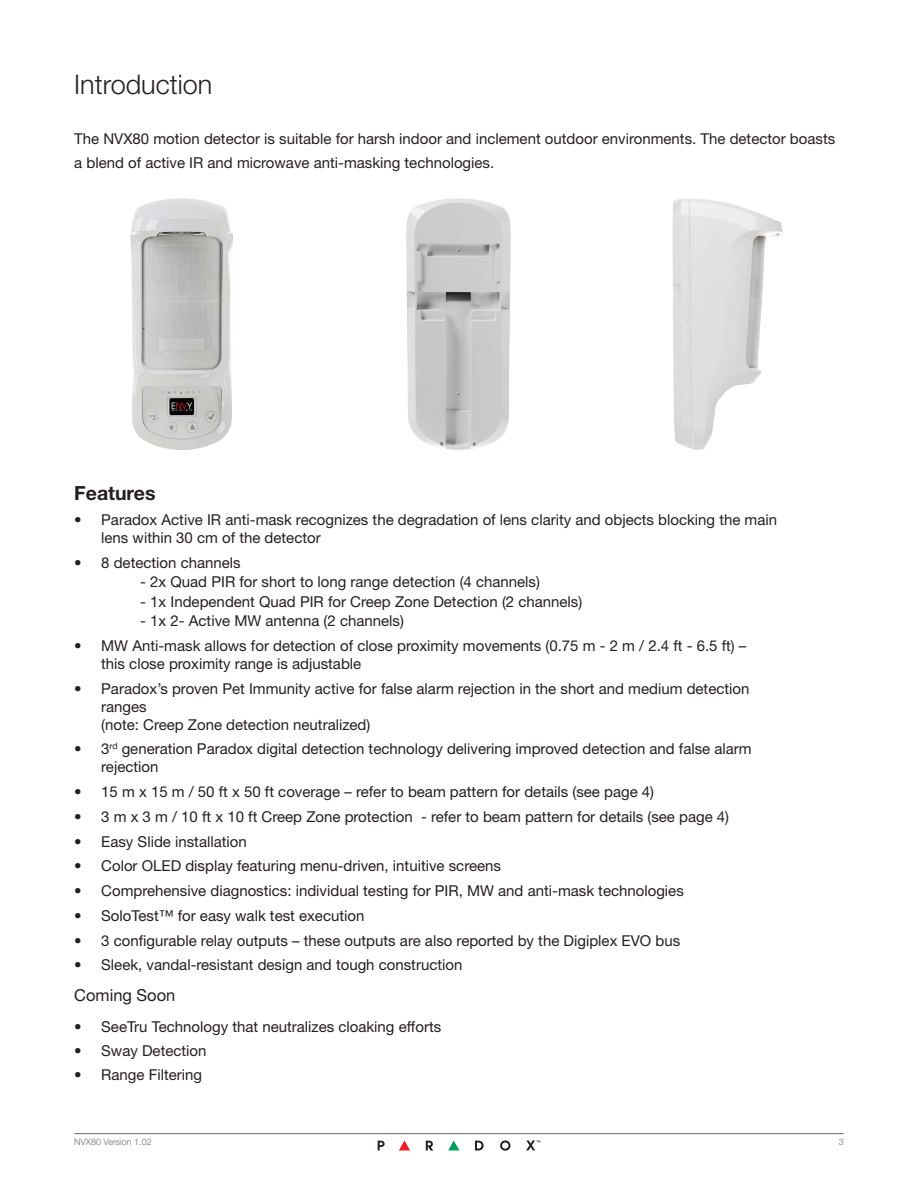
<style>
.page{position:relative;width:918px;height:1188px;background:#fff}
.page>*{position:absolute;margin:0;border:0;box-sizing:border-box;transform-origin:0 0}
.t1{font:300 27px "Helvetica Neue LT Std";color:#231f20}
.t2{font:700 19.5px "Helvetica Neue LT Std";color:#231f20}
.t3{font:16.5px "Helvetica Neue LT Std";color:#231f20}
.t4{font:15px/18px "Helvetica Neue LT Std";color:#231f20}
.t5{font:300 9px "Helvetica Neue LT Std";color:#6c6d70}
</style>
<div class="page">
<hr style="left:74px;top:1133px;width:770px;height:1px;background:#6c6d70">
<svg style="left:448px;top:1140px;width:11px;height:10px"></svg>
<svg style="left:399px;top:1140px;width:11px;height:11px"></svg>
<svg style="left:378px;top:1141px;width:7px;height:10px"></svg>
<svg style="left:426px;top:1141px;width:7px;height:10px"></svg>
<svg style="left:475px;top:1141px;width:9px;height:10px"></svg>
<svg style="left:500px;top:1140px;width:11px;height:11px"></svg>
<svg style="left:526px;top:1140px;width:14px;height:10px"></svg>
<img style="left:130px;top:198px;width:103px;height:252px">
<img style="left:406px;top:198px;width:105px;height:253px">
<img style="left:672px;top:198px;width:111px;height:252px">
<p class="t1" style="left:74px;top:67px;width:140px">Introduction</p>
<p class="t4" style="left:74px;top:126px;width:763px;line-height:24px">The NVX80 motion detector is suitable for harsh indoor and inclement outdoor environments. The detector boasts a blend of active IR and microwave anti-masking technologies.</p>
<p class="t2" style="left:74px;top:481px;width:83px">Features</p>
<p class="t4" style="left:101px;top:510px;width:677px;text-indent:-27px">• Paradox Active IR anti-mask recognizes the degradation of lens clarity and objects blocking the main lens within 30 cm of the detector</p>
<p class="t4" style="left:74px;top:553px;width:168px">• 8 detection channels</p>
<p class="t4" style="left:140px;top:573px;width:401px">- 2x Quad PIR for short to long range detection (4 channels)</p>
<p class="t4" style="left:140px;top:592px;width:444px">- 1x Independent Quad PIR for Creep Zone Detection (2 channels)</p>
<p class="t4" style="left:140px;top:612px;width:265px">- 1x 2- Active MW antenna (2 channels)</p>
<p class="t4" style="left:101px;top:636px;width:647px;text-indent:-27px">• MW Anti-mask allows for detection of close proximity movements (0.75 m - 2 m / 2.4 ft - 6.5 ft) – this close proximity range is adjustable</p>
<p class="t4" style="left:101px;top:679px;width:650px;text-indent:-27px">• Paradox’s proven Pet Immunity active for false alarm rejection in the short and medium detection ranges<br>(note: Creep Zone detection neutralized)</p>
<p class="t4" style="left:101px;top:740px;width:652px;text-indent:-27px">• 3<sup>rd</sup> generation Paradox digital detection technology delivering improved detection and false alarm rejection</p>
<p class="t4" style="left:74px;top:783px;width:581px">• 15 m x 15 m / 50 ft x 50 ft coverage – refer to beam pattern for details (see page 4)</p>
<p class="t4" style="left:74px;top:807px;width:656px">• 3 m x 3 m / 10 ft x 10 ft Creep Zone protection - refer to beam pattern for details (see page 4)</p>
<p class="t4" style="left:74px;top:832px;width:174px">• Easy Slide installation</p>
<p class="t4" style="left:74px;top:857px;width:428px">• Color OLED display featuring menu-driven, intuitive screens</p>
<p class="t4" style="left:74px;top:882px;width:611px">• Comprehensive diagnostics: individual testing for PIR, MW and anti-mask technologies</p>
<p class="t4" style="left:74px;top:906px;width:292px">• SoloTest™ for easy walk test execution</p>
<p class="t4" style="left:74px;top:931px;width:608px">• 3 configurable relay outputs – these outputs are also reported by the Digiplex EVO bus</p>
<p class="t4" style="left:74px;top:956px;width:390px">• Sleek, vandal-resistant design and tough construction</p>
<p class="t3" style="left:74px;top:985px;width:103px">Coming Soon</p>
<p class="t4" style="left:74px;top:1017px;width:369px">• SeeTru Technology that neutralizes cloaking efforts</p>
<p class="t4" style="left:74px;top:1041px;width:134px">• Sway Detection</p>
<p class="t4" style="left:74px;top:1065px;width:129px">• Range Filtering</p>
<p class="t5" style="left:74px;top:1136px;width:79px">NVX80 Version 1.02</p>
<p class="t5" style="left:839px;top:1136px;width:7px">3</p>
</div>
